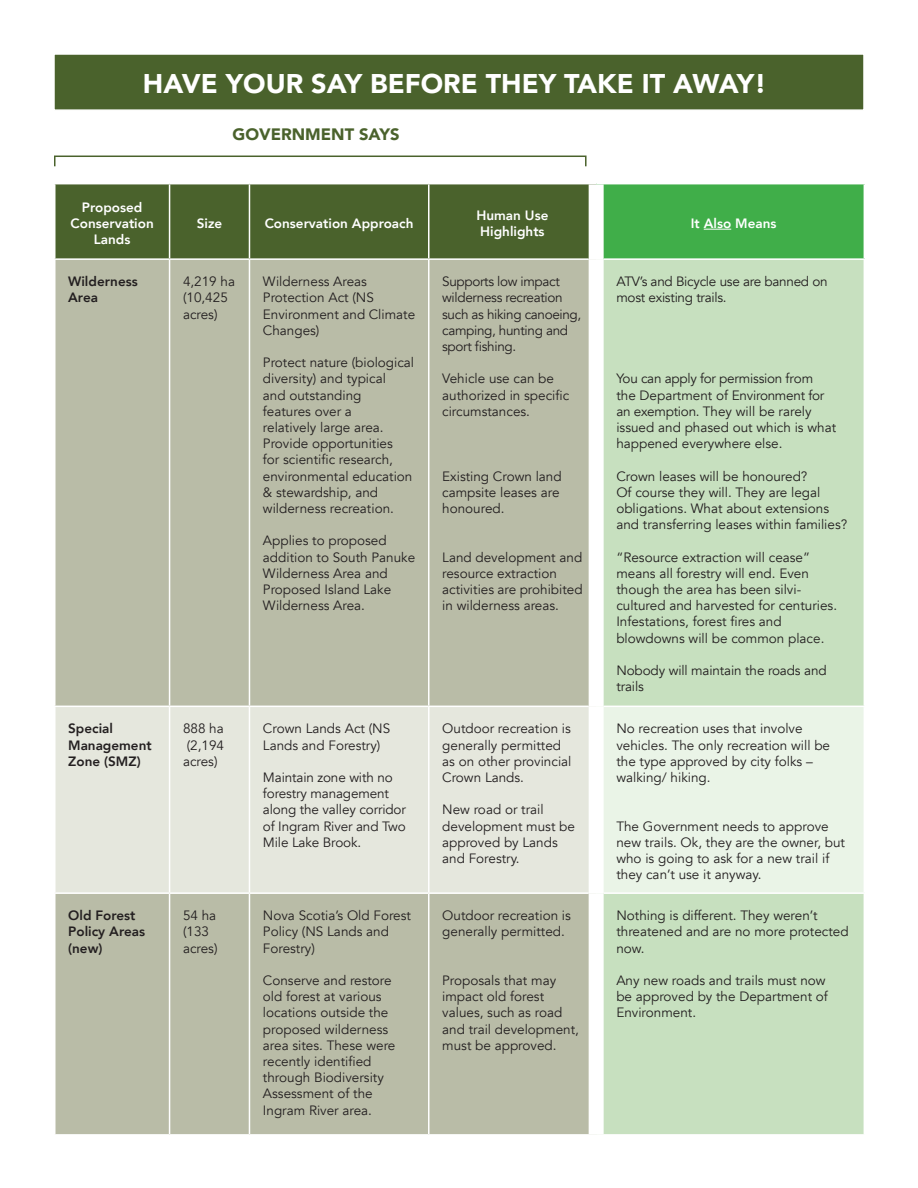
<style>
.page{position:relative;width:918px;height:1188px;background:#fff}
.page>*{position:absolute;margin:0;border:0;box-sizing:border-box;transform-origin:0 0}
.t1{font:900 27px "Avenir";color:#fff}
.t2{font:900 16.5px "Avenir";color:#4a622c}
.t3{font:13.5px/16.2px "Avenir";color:#231f20}
.t4{font:13.5px/16.2px "Avenir";letter-spacing:-.025em;color:#231f20}
.t5{font:800 13.5px/16.2px "Avenir";color:#fff;text-align:center}
.t6{font:800 13.5px/16.2px "Avenir";color:#231f20}
.t7{font:13.5px/16.2px "Avenir";letter-spacing:-.02em;color:#231f20}
</style>
<div class="page">
<div style="left:56px;top:184px;width:533px;height:74px;background:#4a622c"></div>
<div style="left:596px;top:184px;width:268px;height:75px;background:#40ae49"></div>
<div style="left:56px;top:260px;width:533px;height:874px;background:#b9bca7"></div>
<div style="left:604px;top:260px;width:260px;height:874px;background:#c7e0bf"></div>
<div style="left:56px;top:707px;width:533px;height:185px;background:#e5e7dd"></div>
<div style="left:596px;top:706px;width:268px;height:187px;background:#eaf4e7"></div>
<hr style="left:169px;top:184px;width:1px;height:74px;background:#fff">
<hr style="left:249px;top:184px;width:1px;height:74px;background:#fff">
<hr style="left:428px;top:184px;width:2px;height:74px;background:#fff">
<hr style="left:169px;top:260px;width:1px;height:446px;background:#fff">
<hr style="left:249px;top:260px;width:1px;height:446px;background:#fff">
<hr style="left:428px;top:260px;width:2px;height:446px;background:#fff">
<hr style="left:54px;top:706px;width:116px;height:1px;background:#fff">
<hr style="left:170px;top:706px;width:79px;height:1px;background:#fff">
<hr style="left:169px;top:707px;width:1px;height:185px;background:#fff">
<hr style="left:249px;top:706px;width:180px;height:1px;background:#fff">
<hr style="left:249px;top:707px;width:1px;height:185px;background:#fff">
<hr style="left:429px;top:706px;width:160px;height:1px;background:#fff">
<hr style="left:428px;top:707px;width:2px;height:185px;background:#fff">
<hr style="left:54px;top:892px;width:116px;height:2px;background:#fff">
<hr style="left:170px;top:892px;width:79px;height:2px;background:#fff">
<hr style="left:169px;top:894px;width:1px;height:240px;background:#fff">
<hr style="left:249px;top:892px;width:180px;height:2px;background:#fff">
<hr style="left:249px;top:894px;width:1px;height:240px;background:#fff">
<hr style="left:429px;top:892px;width:160px;height:2px;background:#fff">
<hr style="left:428px;top:894px;width:2px;height:240px;background:#fff">
<hr style="left:604px;top:258px;width:261px;height:2px;background:#fff">
<hr style="left:604px;top:706px;width:261px;height:1px;background:#fff">
<hr style="left:604px;top:892px;width:261px;height:2px;background:#fff">
<div style="left:589px;top:184px;width:15px;height:75px;background:#fff"></div>
<div style="left:589px;top:706px;width:15px;height:187px;background:#fff"></div>
<svg style="left:704px;top:229px;width:27px;height:1px"></svg>
<div style="left:53px;top:53px;width:812px;height:58px;background:#4a622c;border:2px solid #fff"></div>
<div style="left:54px;top:156px;width:533px;height:11px;border:2px solid #4a622c"></div>
<h1 class="t1" style="left:143px;top:61px;width:625px">HAVE YOUR SAY BEFORE THEY TAKE IT AWAY!</h1>
<p class="t2" style="left:233px;top:120px;width:169px">GOVERNMENT SAYS</p>
<p class="t5" style="left:71px;top:199px;width:85px">Proposed<br>Conservation<br>Lands</p>
<p class="t5" style="left:197px;top:215px;width:27px">Size</p>
<p class="t5" style="left:265px;top:215px;width:150px">Conservation Approach</p>
<p class="t5" style="left:476px;top:207px;width:73px;text-align:left">Human Use<br>Highlights</p>
<p class="t5" style="left:691px;top:215px;width:87px">It Also Means</p>
<p class="t6" style="left:68px;top:273px;width:71px">Wilderness<br>Area</p>
<p class="t3" style="left:183px;top:274px;width:54px">4,219 ha (10,425 acres)</p>
<p class="t3" style="left:263px;top:274px;width:154px">Wilderness Areas<br>Protection Act (NS<br>Environment and Climate<br>Changes)</p>
<p class="t3" style="left:263px;top:355px;width:153px">Protect nature (biological diversity) and typical<br>and outstanding<br>features over a<br>relatively large area.<br>Provide opportunities<br>for scientific research, environmental education &amp; stewardship, and wilderness recreation.</p>
<p class="t3" style="left:263px;top:533px;width:154px">Applies to proposed addition to South Panuke<br>Wilderness Area and<br>Proposed Island Lake<br>Wilderness Area.</p>
<p class="t4" style="left:442px;top:274px;width:141px">Supports low impact wilderness recreation such as hiking canoeing, camping, hunting and sport fishing.</p>
<p class="t3" style="left:442px;top:371px;width:128px">Vehicle use can be authorized in specific circumstances.</p>
<p class="t3" style="left:442px;top:468px;width:121px">Existing Crown land campsite leases are honoured.</p>
<p class="t3" style="left:442px;top:549px;width:142px">Land development and resource extraction activities are prohibited in wilderness areas.</p>
<p class="t6" style="left:68px;top:721px;width:85px">Special<br>Management<br>Zone (SMZ)</p>
<p class="t3" style="left:183px;top:721px;width:43px;text-align:justify">888 ha (2,194 acres)</p>
<p class="t3" style="left:263px;top:721px;width:129px">Crown Lands Act (NS<br>Lands and Forestry)</p>
<p class="t3" style="left:263px;top:769px;width:144px">Maintain zone with no forestry management along the valley corridor of Ingram River and Two<br>Mile Lake Brook.</p>
<p class="t6" style="left:68px;top:907px;width:78px">Old Forest<br>Policy Areas (new)</p>
<p class="t3" style="left:183px;top:908px;width:36px">54 ha (133 acres)</p>
<p class="t3" style="left:263px;top:908px;width:150px">Nova Scotia’s Old Forest<br>Policy (NS Lands and<br>Forestry)</p>
<p class="t3" style="left:263px;top:972px;width:134px">Conserve and restore old forest at various locations outside the proposed wilderness area sites. These were recently identified through Biodiversity<br>Assessment of the<br>Ingram River area.</p>
<p class="t3" style="left:442px;top:721px;width:131px">Outdoor recreation is generally permitted as on other provincial<br>Crown Lands.</p>
<p class="t3" style="left:442px;top:802px;width:134px">New road or trail development must be approved by Lands and Forestry.</p>
<p class="t3" style="left:442px;top:908px;width:130px">Outdoor recreation is generally permitted.</p>
<p class="t3" style="left:442px;top:972px;width:138px">Proposals that may impact old forest values, such as road and trail development, must be approved.</p>
<p class="t7" style="left:616px;top:274px;width:213px">ATV’s and Bicycle use are banned on most existing trails.</p>
<p class="t3" style="left:616px;top:371px;width:221px">You can apply for permission from the Department of Environment for an exemption. They will be rarely issued and phased out which is what happened everywhere else.</p>
<p class="t3" style="left:616px;top:468px;width:232px">Crown leases will be honoured?<br>Of course they will. They are legal obligations. What about extensions and transferring leases within families?</p>
<p class="t3" style="left:616px;top:549px;width:222px">“Resource extraction will cease” means all forestry will end. Even though the area has been silvi&shy;cultured and harvested for centuries.<br>Infestations, forest fires and blowdowns will be common place.</p>
<p class="t3" style="left:616px;top:662px;width:212px">Nobody will maintain the roads and trails</p>
<p class="t3" style="left:616px;top:721px;width:215px">No recreation uses that involve vehicles. The only recreation will be the type approved by city folks – walking/ hiking.</p>
<p class="t3" style="left:616px;top:818px;width:230px">The Government needs to approve new trails. Ok, they are the owner, but who is going to ask for a new trail if they can’t use it anyway.</p>
<p class="t3" style="left:616px;top:908px;width:234px">Nothing is different. They weren’t threatened and are no more protected now.</p>
<p class="t3" style="left:616px;top:972px;width:213px">Any new roads and trails must now be approved by the Department of<br>Environment.</p>
</div>
